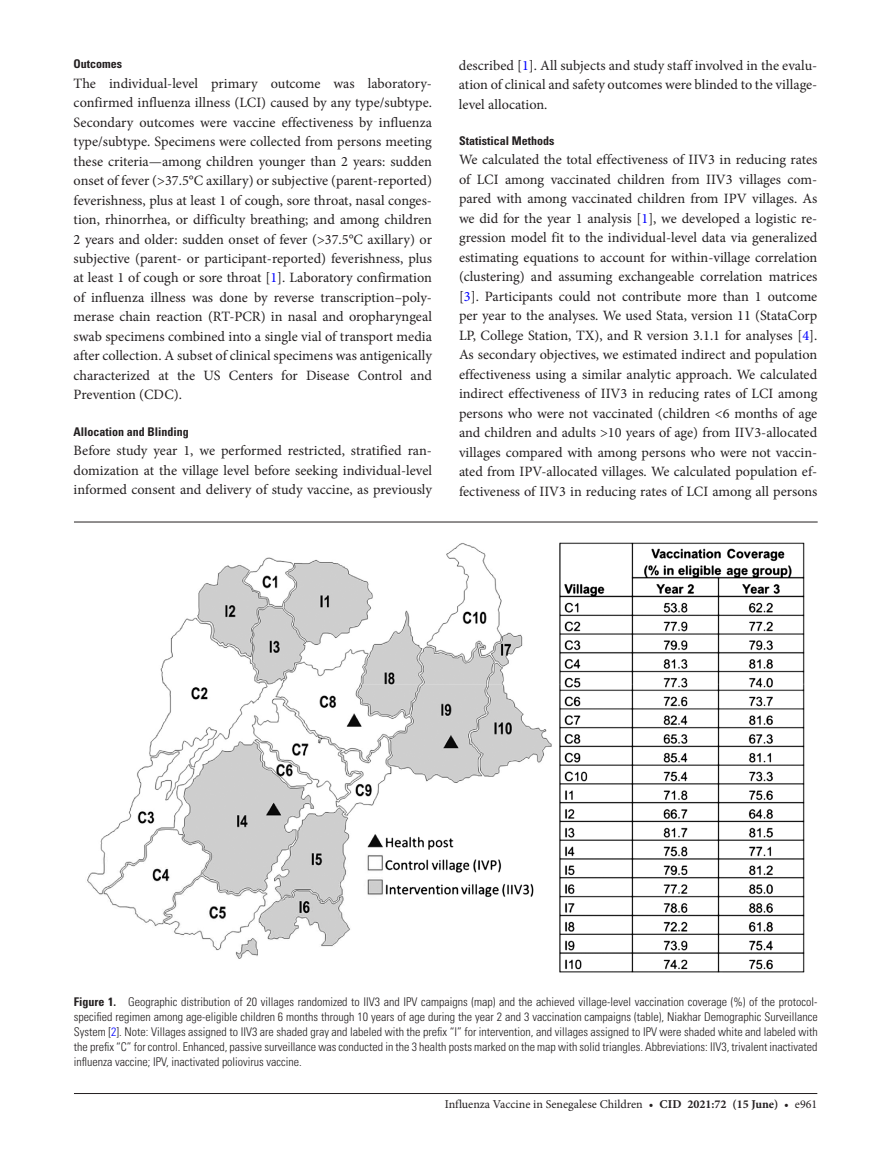
<style>
.page{position:relative;width:891px;height:1174px;background:#fff}
.page>*{position:absolute;margin:0;border:0;box-sizing:border-box;transform-origin:0 0}
.t1{font:14.25px/19.5px "Minion Pro";color:#231f20;text-align:justify}
.t2{font:300 condensed 12px/15px "Univers LT Std";color:#231f20;text-align:justify}
.t3{font:12px "Minion Pro";color:#231f20}
.t4{font:700 condensed 12px "Univers LT Std";color:#231f20}
.s1{color:#00f}
.s2{font-weight:700}
</style>
<div class="page">
<hr style="left:74px;top:1093px;width:743px;height:1px;background:#231f20">
<hr style="left:74px;top:522px;width:744px;height:1px;background:#231f20">
<img style="left:87px;top:542px;width:718px;height:430px">
<p class="t4" style="left:74px;top:56px;width:50px">Outcomes</p>
<p class="t1" style="left:74px;top:73px;width:360px">The individual-level primary outcome was laboratory&shy;confirmed influenza illness (LCI) caused by any type/subtype.<br>Secondary outcomes were vaccine effectiveness by influenza type/subtype. Specimens were collected from persons meeting these criteria—among children younger than 2 years: sudden onset of fever (&gt;37.5°C axillary) or subjective (parent-reported) feverishness, plus at least 1 of cough, sore throat, nasal conges&shy;tion, rhinorrhea, or difficulty breathing; and among children 2 years and older: sudden onset of fever (&gt;37.5°C axillary) or subjective (parent- or participant-reported) feverishness, plus at least 1 of cough or sore throat [<span class="s1">1</span>]. Laboratory confirmation of influenza illness was done by reverse transcription–poly&shy;merase chain reaction (RT-PCR) in nasal and oropharyngeal swab specimens combined into a single vial of transport media after collection. A subset of clinical specimens was antigenically characterized at the US Centers for Disease Control and Prevention (CDC).</p>
<p class="t4" style="left:74px;top:424px;width:117px">Allocation and Blinding</p>
<p class="t1" style="left:74px;top:441px;width:360px">Before study year 1, we performed restricted, stratified ran&shy;domization at the village level before seeking individual-level informed consent and delivery of study vaccine, as previously</p>
<p class="t1" style="left:459px;top:55px;width:360px">described [<span class="s1">1</span>]. All subjects and study staff involved in the evalu&shy;ation of clinical and safety outcomes were blinded to the village&shy;level allocation.</p>
<p class="t4" style="left:459px;top:133px;width:97px">Statistical Methods</p>
<p class="t1" style="left:459px;top:150px;width:360px">We calculated the total effectiveness of IIV3 in reducing rates of LCI among vaccinated children from IIV3 villages com&shy;pared with among vaccinated children from IPV villages. As we did for the year 1 analysis [<span class="s1">1</span>], we developed a logistic re&shy;gression model fit to the individual-level data via generalized estimating equations to account for within-village correlation (clustering) and assuming exchangeable correlation matrices [<span class="s1">3</span>]. Participants could not contribute more than 1 outcome per year to the analyses. We used Stata, version 11 (StataCorp LP, College Station, TX), and R version 3.1.1 for analyses [<span class="s1">4</span>].<br>As secondary objectives, we estimated indirect and population effectiveness using a similar analytic approach. We calculated indirect effectiveness of IIV3 in reducing rates of LCI among persons who were not vaccinated (children &lt;6 months of age and children and adults &gt;10 years of age) from IIV3-allocated villages compared with among persons who were not vaccin&shy;ated from IPV-allocated villages. We calculated population ef&shy;fectiveness of IIV3 in reducing rates of LCI among all persons</p>
<p class="t2" style="left:74px;top:994px;width:745px"><span class="s2">Figure 1.</span> Geographic distribution of 20 villages randomized to IIV3 and IPV campaigns (map) and the achieved village-level vaccination coverage (%) of the protocol&shy;specified regimen among age-eligible children 6 months through 10 years of age during the year 2 and 3 vaccination campaigns (table), Niakhar Demographic Surveillance System [<span class="s1">2</span>]. Note: Villages assigned to IIV3 are shaded gray and labeled with the prefix “I” for intervention, and villages assigned to IPV were shaded white and labeled with the prefix “C” for control. Enhanced, passive surveillance was conducted in the 3 health posts marked on the map with solid triangles. Abbreviations: IIV3, trivalent inactivated influenza vaccine; IPV, inactivated poliovirus vaccine.</p>
<p class="t3" style="left:445px;top:1096px;width:374px">Influenza Vaccine in Senegalese Children • <span class="s2">cid 2021:72 (15 June)</span> • e961</p>
</div>
